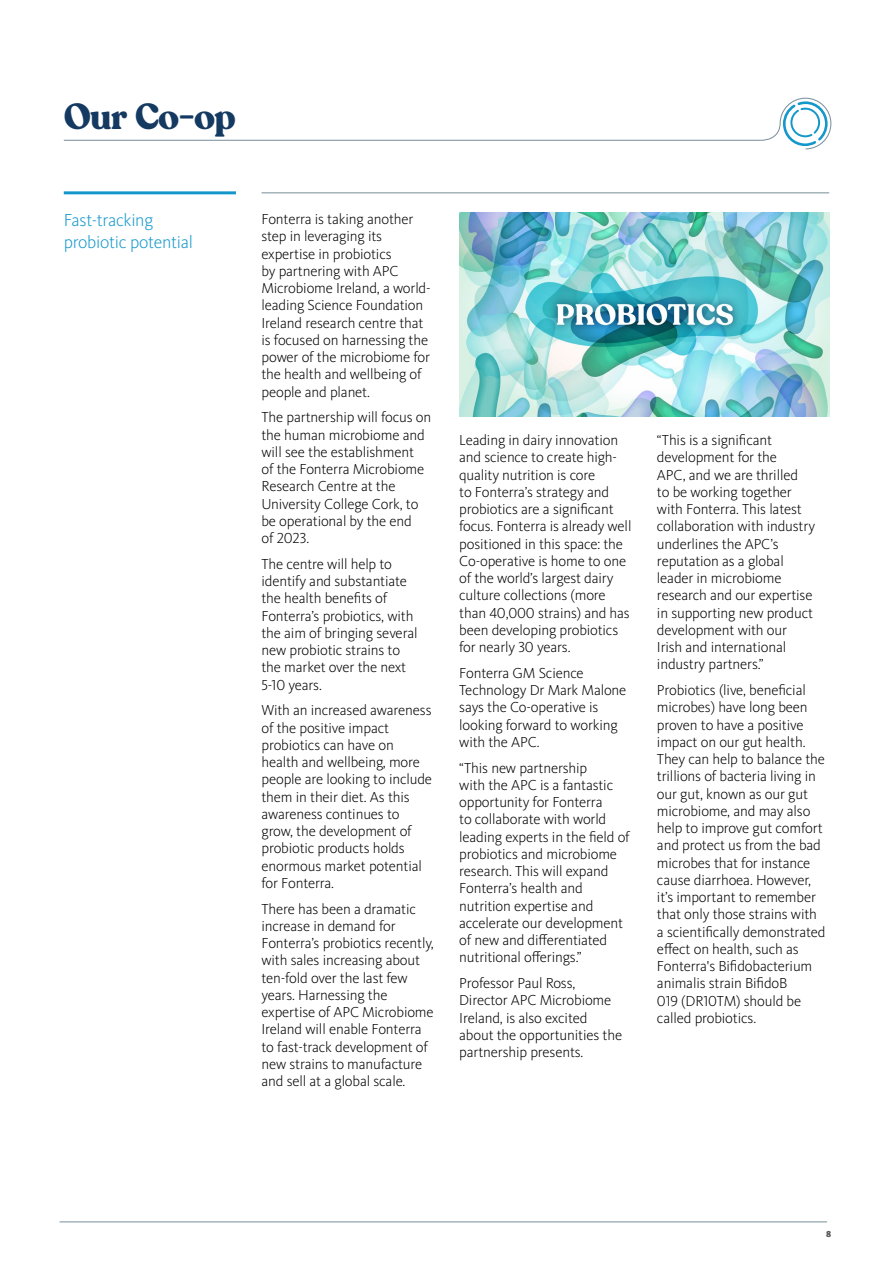
<style>
.page{position:relative;width:893px;height:1263px;background:#fff}
.page>*{position:absolute;margin:0;border:0;box-sizing:border-box;transform-origin:0 0}
.t1{font:700 36px "Recoleta Alt";letter-spacing:-.025em;color:#143a62}
.t2{font:300 18px/21.3px "Kievit OT";letter-spacing:-.015em;color:#1498cb}
.t3{font:300 15px/17.2px "Kievit OT";letter-spacing:-.01em;color:#000}
.t4{font:900 9px "Kievit OT";color:#58595b}
</style>
<div class="page">
<svg style="left:63px;top:97px;width:769px;height:53px"></svg>
<hr style="left:60px;top:1221px;width:767px;height:1px;background:#768d99">
<hr style="left:64px;top:191px;width:172px;height:3px;background:#1498cb">
<hr style="left:261px;top:192px;width:568px;height:1px;background:#768d99">
<img style="left:459px;top:213px;width:370px;height:204px">
<h1 class="t1" style="left:64px;top:93px;width:174px">Our Co-op</h1>
<p class="t2" style="left:64px;top:210px;width:131px">Fast-tracking probiotic potential</p>
<p class="t3" style="left:261px;top:211px;width:171px">Fonterra is taking another step in leveraging its expertise in probiotics<br>by partnering with APC<br>Microbiome Ireland, a world&shy;leading Science Foundation<br>Ireland research centre that is focused on harnessing the power of the microbiome for the health and wellbeing of people and planet.</p>
<p class="t3" style="left:261px;top:409px;width:171px">The partnership will focus on the human microbiome and will see the establishment<br>of the Fonterra Microbiome<br>Research Centre at the<br>University College Cork, to be operational by the end<br>of 2023.</p>
<p class="t3" style="left:261px;top:555px;width:157px">The centre will help to identify and substantiate the health benefits of<br>Fonterra’s probiotics, with the aim of bringing several new probiotic strains to the market over the next<br>5-10 years.</p>
<p class="t3" style="left:261px;top:702px;width:172px">With an increased awareness of the positive impact probiotics can have on health and wellbeing, more people are looking to include them in their diet. As this awareness continues to grow, the development of probiotic products holds enormous market potential for Fonterra.</p>
<p class="t3" style="left:261px;top:900px;width:174px">There has been a dramatic increase in demand for<br>Fonterra’s probiotics recently, with sales increasing about ten-fold over the last few years. Harnessing the expertise of APC Microbiome<br>Ireland will enable Fonterra to fast-track development of new strains to manufacture and sell at a global scale.</p>
<p class="t3" style="left:459px;top:432px;width:174px">Leading in dairy innovation and science to create high&shy;quality nutrition is core<br>to Fonterra’s strategy and probiotics are a significant focus. Fonterra is already well positioned in this space: the<br>Co-operative is home to one of the world’s largest dairy culture collections (more than 40,000 strains) and has been developing probiotics for nearly 30 years.</p>
<p class="t3" style="left:459px;top:665px;width:169px">Fonterra GM Science<br>Technology Dr Mark Malone says the Co-operative is looking forward to working with the APC.</p>
<p class="t3" style="left:459px;top:759px;width:172px">“This new partnership<br>with the APC is a fantastic opportunity for Fonterra<br>to collaborate with world leading experts in the field of probiotics and microbiome research. This will expand<br>Fonterra’s health and nutrition expertise and accelerate our development of new and differentiated nutritional offerings.”</p>
<p class="t3" style="left:459px;top:975px;width:164px">Professor Paul Ross,<br>Director APC Microbiome<br>Ireland, is also excited about the opportunities the partnership presents.</p>
<p class="t3" style="left:657px;top:432px;width:160px">“This is a significant development for the<br>APC, and we are thrilled<br>to be working together with Fonterra. This latest collaboration with industry underlines the APC’s reputation as a global leader in microbiome research and our expertise in supporting new product development with our<br>Irish and international industry partners.”</p>
<p class="t3" style="left:657px;top:682px;width:170px">Probiotics (live, beneficial microbes) have long been proven to have a positive impact on our gut health.<br>They can help to balance the trillions of bacteria living in our gut, known as our gut microbiome, and may also help to improve gut comfort and protect us from the bad microbes that for instance cause diarrhoea. However, it’s important to remember that only those strains with a scientifically demonstrated effect on health, such as<br>Fonterra's Bifidobacterium animalis strain BifidoB<br>019 (DR10TM) should be called probiotics.</p>
<p class="t4" style="left:826px;top:1228px;width:7px">8</p>
</div>
